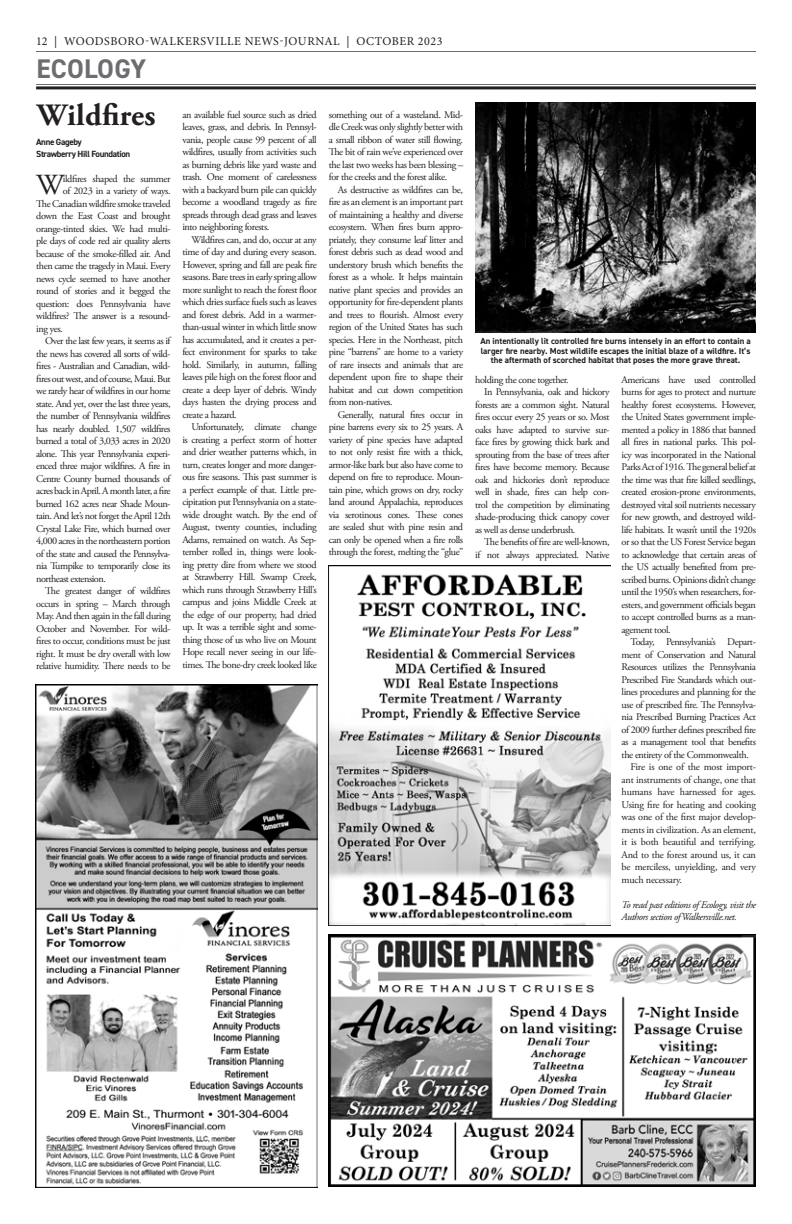
<style>
.page{position:relative;width:792px;height:1224px;background:#fff}
.page>*{position:absolute;margin:0;border:0;box-sizing:border-box;transform-origin:0 0}
.Title_new{font:700 31px "Adobe Garamond Pro";letter-spacing:.01em;color:#231f20}
._1st_paragraph{font:29.1px "Adobe Garamond Pro";color:#231f20}
.t1{font:700 27px "DIN2014";letter-spacing:.005em;color:#6c6d70}
.t2{font:12px "Minion Pro";letter-spacing:.045em;color:#231f20}
.body{font:10.2px/12.5px "Adobe Garamond Pro";letter-spacing:-.04em;color:#231f20;text-align:justify}
._1st_paragraph-2{font:10.2px "Adobe Garamond Pro";letter-spacing:-.04em;color:#231f20}
.body-2{font:italic 10.2px/12.5px "Adobe Garamond Pro";letter-spacing:-.04em;color:#231f20}
.author{font:700 9px "DIN2014";letter-spacing:-.04em;color:#231f20}
.t3{font:700 8.8px/9.6px "DIN2014";color:#231f20;text-align:center}
</style>
<div class="page">
<hr style="left:36px;top:51px;width:720px;height:1px;background:#6c6d70">
<hr style="left:36px;top:84px;width:720px;height:1px;background:#6c6d70">
<hr style="left:36px;top:86px;width:720px;height:3px;background:#231f20">
<img style="left:35px;top:684px;width:283px;height:504px">
<img style="left:329px;top:935px;width:427px;height:252px">
<img style="left:328px;top:566px;width:282px;height:360px">
<img style="left:475px;top:102px;width:281px;height:231px">
<p class="t2" style="left:36px;top:33px;width:408px">12 | WOODSBORO-WALKERSVILLE NEWS-JOURNAL | OCTOBER 2023</p>
<p class="t1" style="left:36px;top:51px;width:111px">ECOLOGY</p>
<p class="Title_new" style="left:37px;top:97px;width:120px">Wildfires</p>
<p class="body" style="left:182px;top:109px;width:136px">an available fuel source such as dried leaves, grass, and debris. In Pennsyl&shy;vania, people cause 99 percent of all wildfires, usually from activities such as burning debris like yard waste and trash. One moment of carelessness with a backyard burn pile can quickly become a woodland tragedy as fire spreads through dead grass and leaves into neighboring forests.</p>
<p class="body" style="left:182px;top:234px;width:136px;text-indent:9px">Wildfires can, and do, occur at any time of day and during every season.<br>However, spring and fall are peak fire seasons. Bare trees in early spring allow more sunlight to reach the forest floor which dries surface fuels such as leaves and forest debris. Add in a warmer&shy;than-usual winter in which little snow has accumulated, and it creates a per&shy;fect environment for sparks to take hold. Similarly, in autumn, falling leaves pile high on the forest floor and create a deep layer of debris. Windy days hasten the drying process and create a hazard.</p>
<p class="body" style="left:182px;top:421px;width:136px;text-indent:9px">Unfortunately, climate change is creating a perfect storm of hotter and drier weather patterns which, in turn, creates longer and more danger&shy;ous fire seasons. This past summer is a perfect example of that. Little pre&shy;cipitation put Pennsylvania on a state&shy;wide drought watch. By the end of August, twenty counties, including Adams, remained on watch. As Sep&shy;tember rolled in, things were look&shy;ing pretty dire from where we stood at Strawberry Hill. Swamp Creek, which runs through Strawberry Hill’s campus and joins Middle Creek at the edge of our property, had dried up. It was a terrible sight and some&shy;thing those of us who live on Mount Hope recall never seeing in our life&shy;times. The bone-dry creek looked like</p>
<p class="author" style="left:36px;top:136px;width:47px">Anne Gageby</p>
<p class="author" style="left:36px;top:148px;width:96px">Strawberry Hill Foundation</p>
<p class="_1st_paragraph" style="left:36px;top:167px;width:29px">W</p>
<p class="_1st_paragraph-2" style="left:63px;top:172px;width:109px">ildfires shaped the summer</p>
<p class="_1st_paragraph-2" style="left:63px;top:185px;width:109px">of 2023 in a variety of ways.</p>
<p class="_1st_paragraph-2" style="left:36px;top:197px;width:136px">The Canadian wildfire smoke traveled</p>
<p class="_1st_paragraph-2" style="left:36px;top:210px;width:136px">down the East Coast and brought</p>
<p class="_1st_paragraph-2" style="left:36px;top:222px;width:136px">orange-tinted skies. We had multi-</p>
<p class="_1st_paragraph-2" style="left:36px;top:235px;width:136px">ple days of code red air quality alerts</p>
<p class="_1st_paragraph-2" style="left:36px;top:247px;width:136px">because of the smoke-filled air. And</p>
<p class="_1st_paragraph-2" style="left:36px;top:260px;width:136px">then came the tragedy in Maui. Every</p>
<p class="_1st_paragraph-2" style="left:36px;top:272px;width:136px">news cycle seemed to have another</p>
<p class="_1st_paragraph-2" style="left:36px;top:285px;width:136px">round of stories and it begged the</p>
<p class="_1st_paragraph-2" style="left:36px;top:297px;width:136px">question: does Pennsylvania have</p>
<p class="_1st_paragraph-2" style="left:36px;top:310px;width:136px">wildfires? The answer is a resound-</p>
<p class="_1st_paragraph-2" style="left:36px;top:322px;width:28px">ing yes.</p>
<p class="body" style="left:36px;top:335px;width:136px;text-indent:9px">Over the last few years, it seems as if the news has covered all sorts of wild&shy;fires - Australian and Canadian, wild&shy;fires out west, and of course, Maui. But we rarely hear of wildfires in our home state. And yet, over the last three years, the number of Pennsylvania wildfires has nearly doubled. 1,507 wildfires burned a total of 3,033 acres in 2020 alone. This year Pennsylvania experi&shy;enced three major wildfires. A fire in Centre County burned thousands of acres back in April. A month later, a fire burned 162 acres near Shade Moun&shy;tain. And let’s not forget the April 12th Crystal Lake Fire, which burned over 4,000 acres in the northeastern portion of the state and caused the Pennsylva&shy;nia Turnpike to temporarily close its northeast extension.</p>
<p class="body" style="left:36px;top:585px;width:136px;text-indent:9px">The greatest danger of wildfires occurs in spring – March through May. And then again in the fall during October and November. For wild&shy;fires to occur, conditions must be just right. It must be dry overall with low relative humidity. There needs to be</p>
<p class="body" style="left:329px;top:109px;width:136px">something out of a wasteland. Mid&shy;dle Creek was only slightly better with a small ribbon of water still flowing.<br>The bit of rain we’ve experienced over the last two weeks has been blessing – for the creeks and the forest alike.</p>
<p class="body" style="left:329px;top:184px;width:136px;text-indent:9px">As destructive as wildfires can be, fire as an element is an important part of maintaining a healthy and diverse ecosystem. When fires burn appro&shy;priately, they consume leaf litter and forest debris such as dead wood and understory brush which benefits the forest as a whole. It helps maintain native plant species and provides an opportunity for fire-dependent plants and trees to flourish. Almost every region of the United States has such species. Here in the Northeast, pitch pine “barrens” are home to a variety of rare insects and animals that are dependent upon fire to shape their habitat and cut down competition from non-natives.</p>
<p class="body" style="left:329px;top:409px;width:136px;text-indent:9px">Generally, natural fires occur in pine barrens every six to 25 years. A variety of pine species have adapted to not only resist fire with a thick, armor-like bark but also have come to depend on fire to reproduce. Moun&shy;tain pine, which grows on dry, rocky land around Appalachia, reproduces via serotinous cones. These cones are sealed shut with pine resin and can only be opened when a fire rolls through the forest, melting the “glue”</p>
<p class="t3" style="left:480px;top:336px;width:272px">An intentionally lit controlled fire burns intensely in an effort to contain a larger fire nearby. Most wildlife escapes the initial blaze of a wildfire. It’s the aftermath of scorched habitat that poses the more grave threat.</p>
<p class="body" style="left:475px;top:373px;width:95px">holding the cone together.</p>
<p class="body" style="left:475px;top:386px;width:136px;text-indent:9px">In Pennsylvania, oak and hickory forests are a common sight. Natural fires occur every 25 years or so. Most oaks have adapted to survive sur&shy;face fires by growing thick bark and sprouting from the base of trees after fires have become memory. Because oak and hickories don’t reproduce well in shade, fires can help con&shy;trol the competition by eliminating shade-producing thick canopy cover as well as dense underbrush.</p>
<p class="body" style="left:475px;top:536px;width:136px;text-align:right">The benefits of fire are well-known,<br>if not always appreciated. Native</p>
<p class="body" style="left:622px;top:373px;width:136px">Americans have used controlled burns for ages to protect and nurture healthy forest ecosystems. However, the United States government imple&shy;mented a policy in 1886 that banned all fires in national parks. This pol&shy;icy was incorporated in the National Parks Act of 1916. The general belief at the time was that fire killed seedlings, created erosion-prone environments, destroyed vital soil nutrients necessary for new growth, and destroyed wild&shy;life habitats. It wasn’t until the 1920s or so that the US Forest Service began to acknowledge that certain areas of the US actually benefited from pre&shy;scribed burns. Opinions didn’t change until the 1950’s when researchers, for&shy;esters, and government officials began to accept controlled burns as a man&shy;agement tool.</p>
<p class="body" style="left:622px;top:636px;width:136px;text-indent:9px">Today, Pennsylvania’s Depart&shy;ment of Conservation and Natural Resources utilizes the Pennsylvania Prescribed Fire Standards which out&shy;lines procedures and planning for the use of prescribed fire. The Pennsylva&shy;nia Prescribed Burning Practices Act of 2009 further defines prescribed fire as a management tool that benefits the entirety of the Commonwealth.</p>
<p class="body" style="left:622px;top:761px;width:136px;text-indent:9px">Fire is one of the most import&shy;ant instruments of change, one that humans have harnessed for ages.<br>Using fire for heating and cooking was one of the first major develop&shy;ments in civilization. As an element, it is both beautiful and terrifying.<br>And to the forest around us, it can be merciless, unyielding, and very much necessary.</p>
<p class="body-2" style="left:622px;top:898px;width:136px">To read past editions of Ecology, visit the<br>Authors section of Walkersville.net.</p>
</div>
